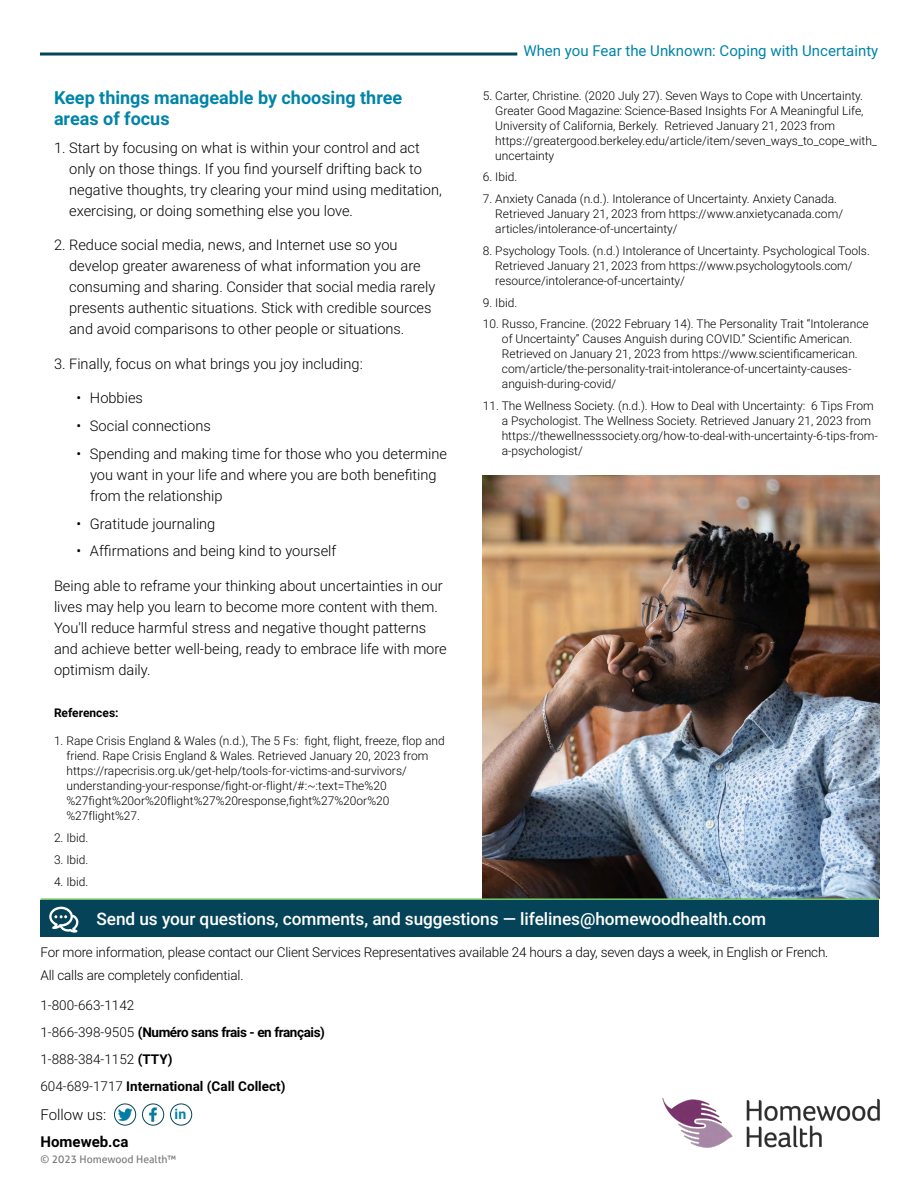
<style>
.page{position:relative;width:918px;height:1188px;background:#fff}
.page>*{position:absolute;margin:0;border:0;box-sizing:border-box;transform-origin:0 0}
.t1{font:700 18px/21px "Roboto";color:#0084a9}
.BodyCopy{font:500 17.25px "Roboto";letter-spacing:-.005em;color:#fff}
.t2{font:15px "Roboto";color:#0084a9}
.BodyCopy-2{font:700 15px "Roboto";color:#000}
.BodyCopy-3{font:300 15px "Roboto";color:#000}
.t3{font:300 14.7px/21px "Roboto";color:#000}
.BodyCopy-4{font:700 14.1px "Roboto";color:#0083a8}
.BodyCopy-5{font:300 13.5px/22.5px "Roboto";letter-spacing:-.015em;color:#000}
.BodyCopy-6{font:700 13.5px/27px "Roboto";color:#000}
.t4{font:300 12px/15px "Roboto";color:#000}
.t5{font:700 12px "Roboto";color:#000}
.t6{font:10.5px "Aller";color:#797a7d}
.s1{font-weight:300}
</style>
<div class="page">
<hr style="left:40px;top:53px;width:477px;height:3px;background:#054458">
<img style="left:662px;top:1098px;width:218px;height:50px">
<img style="left:483px;top:475px;width:396px;height:423px">
<hr style="left:40px;top:898px;width:839px;height:3px;background:#73c167">
<div style="left:40px;top:901px;width:839px;height:36px;background:#054458"></div>
<svg style="left:49px;top:907px;width:30px;height:26px"></svg>
<img style="left:117px;top:1107px;width:16px;height:15px">
<div style="left:114px;top:1104px;width:22px;height:21px;border:1px solid #054458;border-radius:50%"></div>
<img style="left:142px;top:1104px;width:22px;height:21px;border-radius:11px">
<div style="left:142px;top:1104px;width:22px;height:21px;border:1px solid #054458;border-radius:50%"></div>
<div style="left:170px;top:1104px;width:22px;height:21px;border:1px solid #044458;border-radius:50%"></div>
<h1 class="t1" style="left:54px;top:87px;width:350px">Keep things manageable by choosing three areas of focus</h1>
<p class="t3" style="left:69px;top:137px;width:374px;text-indent:-15px">1. Start by focusing on what is within your control and act only on those things. If you find yourself drifting back to negative thoughts, try clearing your mind using meditation, exercising, or doing something else you love.</p>
<p class="t3" style="left:69px;top:234px;width:368px;text-indent:-15px">2. Reduce social media, news, and Internet use so you develop greater awareness of what information you are consuming and sharing. Consider that social media rarely presents authentic situations. Stick with credible sources and avoid comparisons to other people or situations.</p>
<p class="t3" style="left:54px;top:353px;width:310px">3. Finally, focus on what brings you joy including:</p>
<p class="t3" style="left:76px;top:387px;width:68px">• Hobbies</p>
<p class="t3" style="left:76px;top:415px;width:136px">• Social connections</p>
<p class="t3" style="left:90px;top:443px;width:359px;text-indent:-14px">• Spending and making time for those who you determine you want in your life and where you are both benefiting from the relationship</p>
<p class="t3" style="left:76px;top:512px;width:140px">• Gratitude journaling</p>
<p class="t3" style="left:76px;top:540px;width:261px">• Affirmations and being kind to yourself</p>
<p class="t3" style="left:54px;top:575px;width:394px">Being able to reframe your thinking about uncertainties in our lives may help you learn to become more content with them.<br>You'll reduce harmful stress and negative thought patterns and achieve better well-being, ready to embrace life with more optimism daily.</p>
<p class="t5" style="left:54px;top:704px;width:66px">References:</p>
<p class="t4" style="left:66px;top:733px;width:380px;text-indent:-12px">1. Rape Crisis England &amp; Wales (n.d.), The 5 Fs: fight, flight, freeze, flop and friend. Rape Crisis England &amp; Wales. Retrieved January 20, 2023 from https://rapecrisis.org.uk/get-help/tools-for-victims-and-survivors/ understanding-your-response/fight-or-flight/#:~:text=The%20 %27fight%20or%20flight%27%20response,fight%27%20or%20 %27flight%27.</p>
<p class="t4" style="left:54px;top:830px;width:36px">2. Ibid.</p>
<p class="t4" style="left:54px;top:852px;width:36px">3. Ibid.</p>
<p class="t4" style="left:54px;top:874px;width:36px">4. Ibid.</p>
<p class="t2" style="left:523px;top:40px;width:357px">When you Fear the Unknown: Coping with Uncertainty</p>
<p class="t4" style="left:495px;top:88px;width:383px;text-indent:-12px">5. Carter, Christine. (2020 July 27). Seven Ways to Cope with Uncertainty.<br>Greater Good Magazine: Science-Based Insights For A Meaningful Life, University of California, Berkely. Retrieved January 21, 2023 from https://greatergood.berkeley.edu/article/item/seven_ways_to_cope_with_ uncertainty</p>
<p class="t4" style="left:483px;top:169px;width:36px">6. Ibid.</p>
<p class="t4" style="left:495px;top:191px;width:349px;text-indent:-12px">7. Anxiety Canada (n.d.). Intolerance of Uncertainty. Anxiety Canada.<br>Retrieved January 21, 2023 from https://www.anxietycanada.com/ articles/intolerance-of-uncertainty/</p>
<p class="t4" style="left:495px;top:243px;width:376px;text-indent:-12px">8. Psychology Tools. (n.d.) Intolerance of Uncertainty. Psychological Tools.<br>Retrieved January 21, 2023 from https://www.psychologytools.com/ resource/intolerance-of-uncertainty/</p>
<p class="t4" style="left:483px;top:295px;width:36px">9. Ibid.</p>
<p class="t4" style="left:502px;top:316px;width:368px;text-indent:-19px">10. Russo, Francine. (2022 February 14). The Personality Trait “Intolerance of Uncertainty” Causes Anguish during COVID.” Scientific American.<br>Retrieved on January 21, 2023 from https://www.scientificamerican. com/article/the-personality-trait-intolerance-of-uncertainty-causes&shy;anguish-during-covid/</p>
<p class="t4" style="left:502px;top:398px;width:378px;text-indent:-19px">11. The Wellness Society. (n.d.). How to Deal with Uncertainty: 6 Tips From a Psychologist. The Wellness Society. Retrieved January 21, 2023 from https://thewellnesssociety.org/how-to-deal-with-uncertainty-6-tips-from&shy;a-psychologist/</p>
<p class="BodyCopy" style="left:97px;top:907px;width:671px">Send us your questions, comments, and suggestions — lifelines@homewoodhealth.com</p>
<p class="BodyCopy-5" style="left:40px;top:941px;width:790px">For more information, please contact our Client Services Representatives available 24 hours a day, seven days a week, in English or French.<br>All calls are completely confidential.</p>
<p class="BodyCopy-6" style="left:40px;top:991px;width:286px"><span class="s1">1-800-663-1142<br>1-866-398-9505</span> (Numéro sans frais - en français)<br><span class="s1">1-888-384-1152</span> (TTY)<br><span class="s1">604-689-1717</span> International (Call Collect)</p>
<p class="BodyCopy-3" style="left:40px;top:1104px;width:67px">Follow us:</p>
<p class="BodyCopy-4" style="left:175px;top:1104px;width:13px">in</p>
<p class="BodyCopy-2" style="left:40px;top:1131px;width:89px">Homeweb.ca</p>
<p class="t6" style="left:40px;top:1153px;width:137px">© 2023 Homewood Health™</p>
</div>
